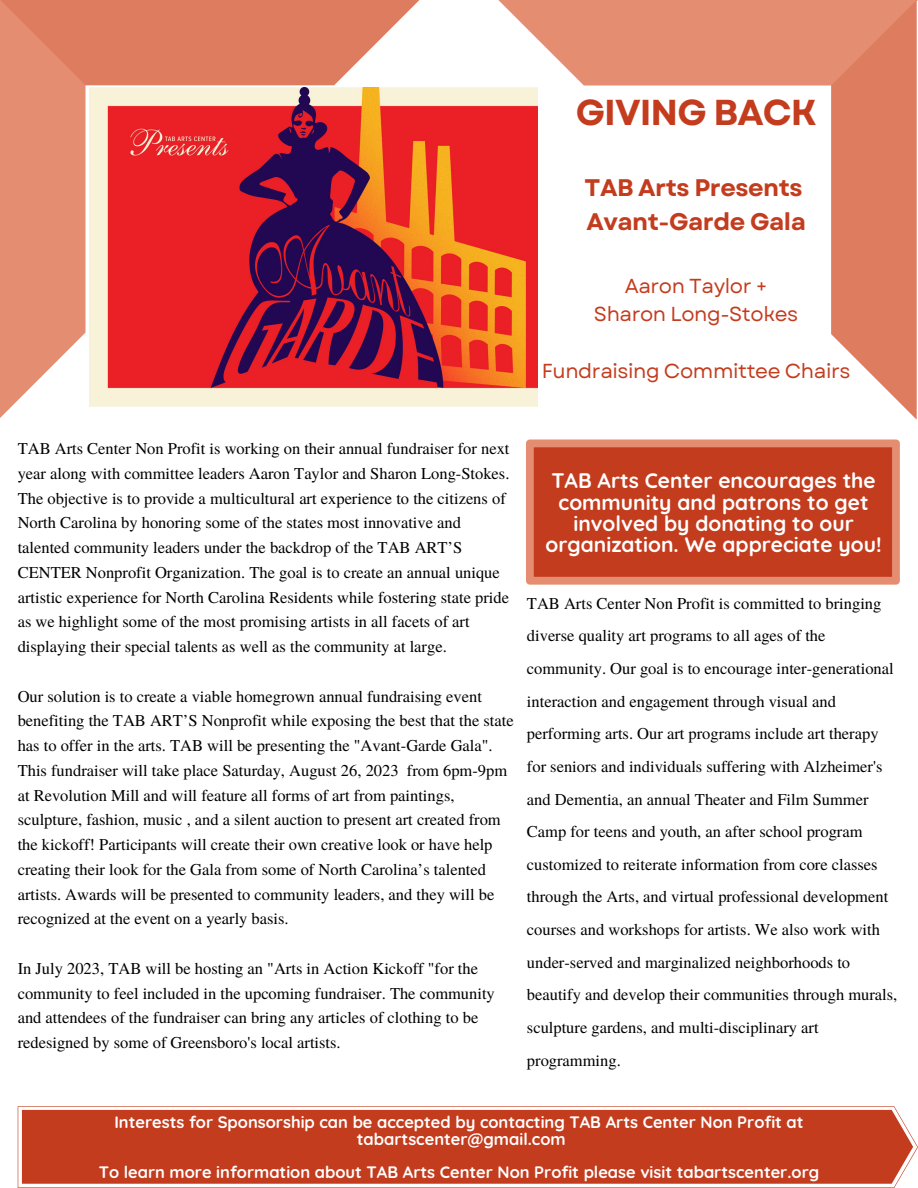
<style>
.page{position:relative;width:918px;height:1188px;background:#fff}
.page>*{position:absolute;margin:0;border:0;box-sizing:border-box;transform-origin:0 0}
.t1{font:700 36px "Garet";letter-spacing:-.025em;color:#c43c1e}
.t2{font:700 24px/33.3px "Garet";letter-spacing:-.02em;color:#c43c1e}
.t3{font:700 21px/21.3px "Quicksand";color:#fff;text-align:center}
.t4{font:20.25px/28.3px "Garet";letter-spacing:-.02em;color:#c43c1e;text-align:center}
.t5{font:16.5px/24.8px "Te X Gyre Termes";color:#000}
.t6{font:700 16.5px/16.8px "Quicksand";color:#fff;text-align:center}
</style>
<div class="page">
<svg style="left:0;top:85px;width:335px;height:333px;fill:#e58d71"></svg>
<svg style="left:0;top:0;width:420px;height:85px;background:#e28a71"></svg>
<svg style="left:18px;top:1106px;width:900px;height:82px;background:#ca5035"></svg>
<svg style="left:498px;top:0;width:420px;height:407px"></svg>
<svg style="left:831px;top:0;width:86px;height:420px;background:#e28b72"></svg>
<svg style="left:526px;top:440px;width:374px;height:145px;background:#c8482a"></svg>
<img style="left:89px;top:87px;width:448px;height:320px">
<h1 class="t1" style="left:576px;top:87px;width:243px">GIVING BACK</h1>
<h2 class="t2" style="left:585px;top:171px;width:223px">TAB Arts Presents<br>Avant-Garde Gala</h2>
<p class="t4" style="left:594px;top:272px;width:206px">Aaron Taylor +<br>Sharon Long-Stokes</p>
<p class="t4" style="left:542px;top:356px;width:310px">Fundraising Committee Chairs</p>
<p class="t5" style="left:18px;top:435px;width:493px">TAB Arts Center Non Profit is working on their annual fundraiser for next year along with committee leaders Aaron Taylor and Sharon Long-Stokes.<br>The objective is to provide a multicultural art experience to the citizens of North Carolina by honoring some of the states most innovative and talented community leaders under the backdrop of the TAB ART’S CENTER Nonprofit Organization. The goal is to create an annual unique artistic experience for North Carolina Residents while fostering state pride as we highlight some of the most promising artists in all facets of art displaying their special talents as well as the community at large.</p>
<p class="t5" style="left:18px;top:683px;width:497px">Our solution is to create a viable homegrown annual fundraising event benefiting the TAB ART’S Nonprofit while exposing the best that the state has to offer in the arts. TAB will be presenting the "Avant-Garde Gala".<br>This fundraiser will take place Saturday, August 26, 2023 from 6pm-9pm at Revolution Mill and will feature all forms of art from paintings, sculpture, fashion, music , and a silent auction to present art created from the kickoff! Participants will create their own creative look or have help creating their look for the Gala from some of North Carolina’s talented artists. Awards will be presented to community leaders, and they will be recognized at the event on a yearly basis.</p>
<p class="t5" style="left:18px;top:955px;width:479px">In July 2023, TAB will be hosting an "Arts in Action Kickoff "for the community to feel included in the upcoming fundraiser. The community and attendees of the fundraiser can bring any articles of clothing to be redesigned by some of Greensboro's local artists.</p>
<p class="t3" style="left:546px;top:470px;width:338px">TAB Arts Center encourages the community and patrons to get involved by donating to our organization. We appreciate you!</p>
<p class="t5" style="left:527px;top:586px;width:372px;line-height:32.7px">TAB Arts Center Non Profit is committed to bringing diverse quality art programs to all ages of the community. Our goal is to encourage inter-generational interaction and engagement through visual and performing arts. Our art programs include art therapy for seniors and individuals suffering with Alzheimer's and Dementia, an annual Theater and Film Summer Camp for teens and youth, an after school program customized to reiterate information from core classes through the Arts, and virtual professional development courses and workshops for artists. We also work with under-served and marginalized neighborhoods to beautify and develop their communities through murals, sculpture gardens, and multi-disciplinary art programming.</p>
<p class="t6" style="left:114px;top:1113px;width:691px">Interests for Sponsorship can be accepted by contacting TAB Arts Center Non Profit at tabartscenter@gmail.com</p>
<p class="t6" style="left:99px;top:1164px;width:722px">To learn more information about TAB Arts Center Non Profit please visit tabartscenter.org</p>
</div>
